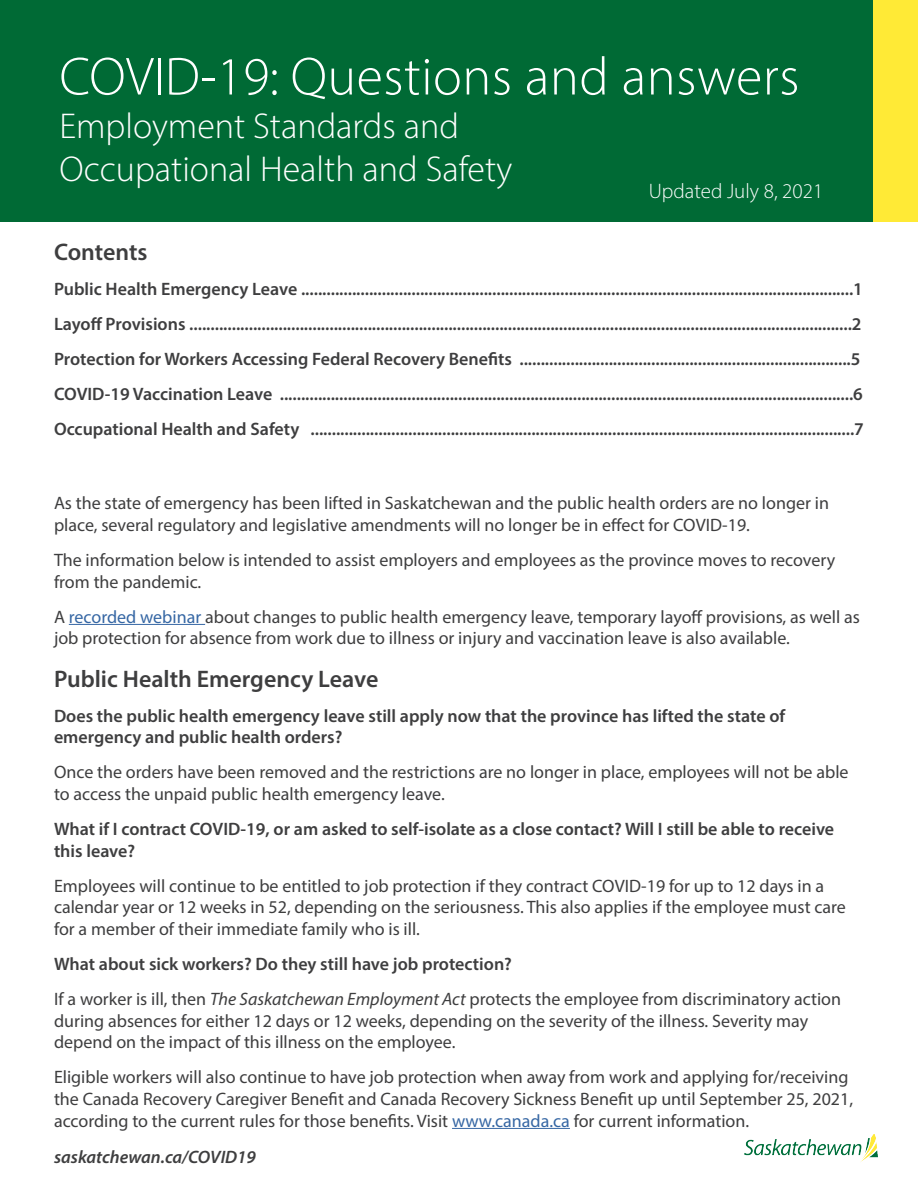
<style>
.page{position:relative;width:918px;height:1188px;background:#fff}
.page>*{position:absolute;margin:0;border:0;box-sizing:border-box;transform-origin:0 0}
.t1{font:300 54px "Myriad Pro";letter-spacing:.01em;color:#fff}
.t2{font:300 36px/43.2px "Myriad Pro";color:#fff}
.Sub_Heading{font:600 24px "Myriad Pro";color:#3e3e3f}
.t3{font:300 21px "Myriad Pro";color:#fff}
.t4{font:18px/21.6px "Myriad Pro";color:#3e3e3f}
.Sub-Sub_Heading{font:600 18px/21.6px "Myriad Pro";color:#3e3e3f}
.t5{font:italic 600 18px "Myriad Pro";color:#3e3e3f}
.s1{color:#3667a4}
.s2{font-style:italic}
</style>
<div class="page">
<div style="left:872px;top:0;width:46px;height:221px;background:#ffea36"></div>
<div style="left:0;top:0;width:872px;height:221px;background:#006a35"></div>
<img style="left:744px;top:1134px;width:134px;height:28px">
<hr style="left:69px;top:624px;width:136px;height:1px;background:#3667a4">
<hr style="left:452px;top:1128px;width:118px;height:1px;background:#3667a4">
<h1 class="t1" style="left:59px;top:44px;width:742px">COVID-19: Questions and answers</h1>
<h2 class="t2" style="left:59px;top:104px;width:455px">Employment Standards and<br>Occupational Health and Safety</h2>
<p class="t3" style="left:649px;top:178px;width:176px">Updated July 8, 2021</p>
<p class="Sub_Heading" style="left:54px;top:237px;width:95px">Contents</p>
<p class="Sub-Sub_Heading" style="left:54px;top:278px;width:810px">Public Health Emergency Leave ..................................................................................................................................1</p>
<p class="Sub-Sub_Heading" style="left:54px;top:313px;width:809px">Layoff Provisions ............................................................................................................................................................2</p>
<p class="Sub-Sub_Heading" style="left:54px;top:348px;width:808px">Protection for Workers Accessing Federal Recovery Benefits ..............................................................................5</p>
<p class="Sub-Sub_Heading" style="left:54px;top:383px;width:810px">COVID-19 Vaccination Leave .......................................................................................................................................6</p>
<p class="Sub-Sub_Heading" style="left:54px;top:418px;width:811px">Occupational Health and Safety ................................................................................................................................7</p>
<p class="t4" style="left:54px;top:492px;width:777px">As the state of emergency has been lifted in Saskatchewan and the public health orders are no longer in place, several regulatory and legislative amendments will no longer be in effect for COVID-19.</p>
<p class="t4" style="left:54px;top:549px;width:783px">The information below is intended to assist employers and employees as the province moves to recovery from the pandemic.</p>
<p class="t4" style="left:54px;top:606px;width:807px">A <span class="s1">recorded webinar</span> about changes to public health emergency leave, temporary layoff provisions, as well as job protection for absence from work due to illness or injury and vaccination leave is also available.</p>
<p class="Sub_Heading" style="left:54px;top:663px;width:326px">Public Health Emergency Leave</p>
<p class="Sub-Sub_Heading" style="left:54px;top:704px;width:733px">Does the public health emergency leave still apply now that the province has lifted the state of emergency and public health orders?</p>
<p class="t4" style="left:54px;top:761px;width:796px">Once the orders have been removed and the restrictions are no longer in place, employees will not be able to access the unpaid public health emergency leave.</p>
<p class="Sub-Sub_Heading" style="left:54px;top:818px;width:782px">What if I contract COVID-19, or am asked to self-isolate as a close contact? Will I still be able to receive this leave?</p>
<p class="t4" style="left:54px;top:875px;width:793px">Employees will continue to be entitled to job protection if they contract COVID-19 for up to 12 days in a calendar year or 12 weeks in 52, depending on the seriousness. This also applies if the employee must care for a member of their immediate family who is ill.</p>
<p class="Sub-Sub_Heading" style="left:54px;top:953px;width:460px">What about sick workers? Do they still have job protection?</p>
<p class="t4" style="left:54px;top:988px;width:789px">If a worker is ill, then <span class="s2">The Saskatchewan Employment Act</span> protects the employee from discriminatory action during absences for either 12 days or 12 weeks, depending on the severity of the illness. Severity may depend on the impact of this illness on the employee.</p>
<p class="t4" style="left:54px;top:1066px;width:801px">Eligible workers will also continue to have job protection when away from work and applying for/receiving the Canada Recovery Caregiver Benefit and Canada Recovery Sickness Benefit up until September 25, 2021, according to the current rules for those benefits. Visit <span class="s1">www.canada.ca</span> for current information.</p>
<p class="t5" style="left:54px;top:1146px;width:203px">saskatchewan.ca/COVID19</p>
</div>
